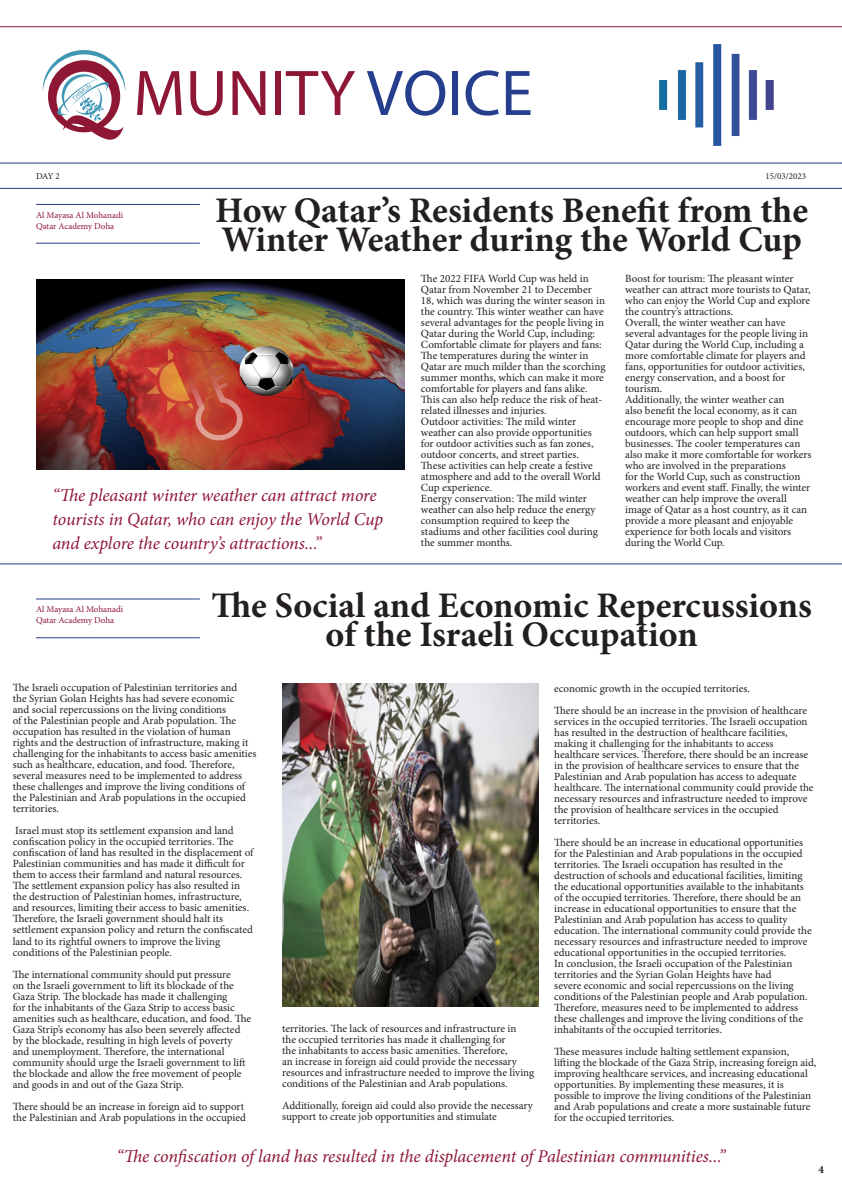
<style>
.page{position:relative;width:842px;height:1191px;background:#fff}
.page>*{position:absolute;margin:0;border:0;box-sizing:border-box;transform-origin:0 0}
.t1{font:65px "Myriad Pro";color:#8e1736}
.t2{font:700 36px/29px "Minion Pro";color:#231f20}
.t3{font:italic 18px/24px "Minion Pro";letter-spacing:-.01em;color:#8e1736}
.t4{font:11px/11px "Minion Pro";color:#231f20}
.t5{font:700 11px "Minion Pro";color:#231f20}
.t6{font:9px "Minion Pro";letter-spacing:-.005em;color:#8e1736}
.t7{font:9px "Minion Pro";color:#231f20}
.s1{color:#253f8e}
</style>
<div class="page">
<hr style="left:0;top:26px;width:842px;height:1px;background:#8e1736">
<hr style="left:0;top:162px;width:842px;height:1px;background:#253f8e">
<svg style="left:43px;top:50px;width:82px;height:90px"></svg>
<img style="left:660px;top:45px;width:114px;height:100px">
<hr style="left:0;top:188px;width:842px;height:1px;background:#253f8e">
<hr style="left:36px;top:204px;width:164px;height:1px;background:#253f8e">
<hr style="left:36px;top:243px;width:164px;height:1px;background:#253f8e">
<img style="left:36px;top:279px;width:368px;height:190px">
<hr style="left:0;top:563px;width:842px;height:1px;background:#253f8e">
<hr style="left:36px;top:599px;width:164px;height:1px;background:#253f8e">
<hr style="left:36px;top:637px;width:164px;height:1px;background:#253f8e">
<img style="left:282px;top:684px;width:257px;height:322px">
<p class="t1" style="left:133px;top:53px;width:401px">MUNITY <span class="s1">VOICE</span></p>
<p class="t7" style="left:36px;top:170px;width:25px">DAY 2</p>
<p class="t7" style="left:765px;top:170px;width:42px">15/03/2023</p>
<p class="t6" style="left:36px;top:209px;width:89px">Al Mayasa Al Mohanadi</p>
<p class="t6" style="left:36px;top:220px;width:80px">Qatar Academy Doha</p>
<p class="t2" style="left:215px;top:196px;width:594px">How Qatar’s Residents Benefit from the<br>Winter Weather during the World Cup</p>
<p class="t4" style="left:625px;top:273px;width:187px">Boost for tourism: The pleasant winter weather can attract more tourists to Qatar, who can enjoy the World Cup and explore the country’s attractions.</p>
<p class="t4" style="left:625px;top:317px;width:185px">Overall, the winter weather can have several advantages for the people living in Qatar during the World Cup, including a more comfortable climate for players and fans, opportunities for outdoor activities, energy conservation, and a boost for tourism.</p>
<p class="t4" style="left:625px;top:394px;width:188px">Additionally, the winter weather can<br>also benefit the local economy, as it can encourage more people to shop and dine outdoors, which can help support small businesses. The cooler temperatures can also make it more comfortable for workers who are involved in the preparations<br>for the World Cup, such as construction workers and event staff. Finally, the winter weather can help improve the overall image of Qatar as a host country, as it can provide a more pleasant and enjoyable experience for both locals and visitors during the World Cup.</p>
<p class="t4" style="left:421px;top:273px;width:186px">The 2022 FIFA World Cup was held in Qatar from November 21 to December 18, which was during the winter season in the country. This winter weather can have several advantages for the people living in Qatar during the World Cup, including:</p>
<p class="t4" style="left:421px;top:339px;width:186px">Comfortable climate for players and fans:<br>The temperatures during the winter in Qatar are much milder than the scorching summer months, which can make it more comfortable for players and fans alike.<br>This can also help reduce the risk of heat&shy;related illnesses and injuries.</p>
<p class="t4" style="left:421px;top:416px;width:181px">Outdoor activities: The mild winter weather can also provide opportunities for outdoor activities such as fan zones, outdoor concerts, and street parties.<br>These activities can help create a festive atmosphere and add to the overall World Cup experience.</p>
<p class="t4" style="left:421px;top:493px;width:178px">Energy conservation: The mild winter weather can also help reduce the energy consumption required to keep the stadiums and other facilities cool during the summer months.</p>
<p class="t3" style="left:52px;top:483px;width:332px">“The pleasant winter weather can attract more tourists in Qatar, who can enjoy the World Cup and explore the country’s attractions...”</p>
<p class="t6" style="left:36px;top:603px;width:89px">Al Mayasa Al Mohanadi</p>
<p class="t6" style="left:36px;top:614px;width:80px">Qatar Academy Doha</p>
<p class="t2" style="left:211px;top:590px;width:602px;text-align:center">The Social and Economic Repercussions of the Israeli Occupation</p>
<p class="t4" style="left:13px;top:682px;width:245px">The Israeli occupation of Palestinian territories and<br>the Syrian Golan Heights has had severe economic<br>and social repercussions on the living conditions<br>of the Palestinian people and Arab population. The occupation has resulted in the violation of human rights and the destruction of infrastructure, making it challenging for the inhabitants to access basic amenities such as healthcare, education, and food. Therefore, several measures need to be implemented to address these challenges and improve the living conditions of the Palestinian and Arab populations in the occupied territories.</p>
<p class="t4" style="left:13px;top:825px;width:242px">Israel must stop its settlement expansion and land confiscation policy in the occupied territories. The confiscation of land has resulted in the displacement of Palestinian communities and has made it difficult for them to access their farmland and natural resources.<br>The settlement expansion policy has also resulted in the destruction of Palestinian homes, infrastructure, and resources, limiting their access to basic amenities.<br>Therefore, the Israeli government should halt its settlement expansion policy and return the confiscated land to its rightful owners to improve the living conditions of the Palestinian people.</p>
<p class="t4" style="left:13px;top:968px;width:240px">The international community should put pressure<br>on the Israeli government to lift its blockade of the Gaza Strip. The blockade has made it challenging<br>for the inhabitants of the Gaza Strip to access basic amenities such as healthcare, education, and food. The Gaza Strip’s economy has also been severely affected by the blockade, resulting in high levels of poverty and unemployment. Therefore, the international community should urge the Israeli government to lift the blockade and allow the free movement of people and goods in and out of the Gaza Strip.</p>
<p class="t4" style="left:13px;top:1100px;width:235px">There should be an increase in foreign aid to support the Palestinian and Arab populations in the occupied</p>
<p class="t3" style="left:116px;top:1144px;width:610px">“The confiscation of land has resulted in the displacement of Palestinian communities...”</p>
<p class="t4" style="left:554px;top:683px;width:197px">economic growth in the occupied territories.</p>
<p class="t4" style="left:554px;top:705px;width:261px">There should be an increase in the provision of healthcare services in the occupied territories. The Israeli occupation has resulted in the destruction of healthcare facilities, making it challenging for the inhabitants to access healthcare services. Therefore, there should be an increase in the provision of healthcare services to ensure that the Palestinian and Arab population has access to adequate healthcare. The international community could provide the necessary resources and infrastructure needed to improve the provision of healthcare services in the occupied territories.</p>
<p class="t4" style="left:554px;top:837px;width:259px">There should be an increase in educational opportunities for the Palestinian and Arab populations in the occupied territories. The Israeli occupation has resulted in the destruction of schools and educational facilities, limiting the educational opportunities available to the inhabitants of the occupied territories. Therefore, there should be an increase in educational opportunities to ensure that the Palestinian and Arab population has access to quality education. The international community could provide the necessary resources and infrastructure needed to improve educational opportunities in the occupied territories.</p>
<p class="t4" style="left:554px;top:958px;width:255px">In conclusion, the Israeli occupation of the Palestinian territories and the Syrian Golan Heights have had<br>severe economic and social repercussions on the living conditions of the Palestinian people and Arab population.<br>Therefore, measures need to be implemented to address these challenges and improve the living conditions of the inhabitants of the occupied territories.</p>
<p class="t4" style="left:554px;top:1046px;width:264px">These measures include halting settlement expansion, lifting the blockade of the Gaza Strip, increasing foreign aid, improving healthcare services, and increasing educational opportunities. By implementing these measures, it is possible to improve the living conditions of the Palestinian and Arab populations and create a more sustainable future for the occupied territories.</p>
<p class="t4" style="left:282px;top:1022px;width:254px">territories. The lack of resources and infrastructure in<br>the occupied territories has made it challenging for<br>the inhabitants to access basic amenities. Therefore,<br>an increase in foreign aid could provide the necessary resources and infrastructure needed to improve the living conditions of the Palestinian and Arab populations.</p>
<p class="t4" style="left:282px;top:1099px;width:252px">Additionally, foreign aid could also provide the necessary support to create job opportunities and stimulate</p>
<p class="t5" style="left:818px;top:1162px;width:7px">4</p>
</div>
